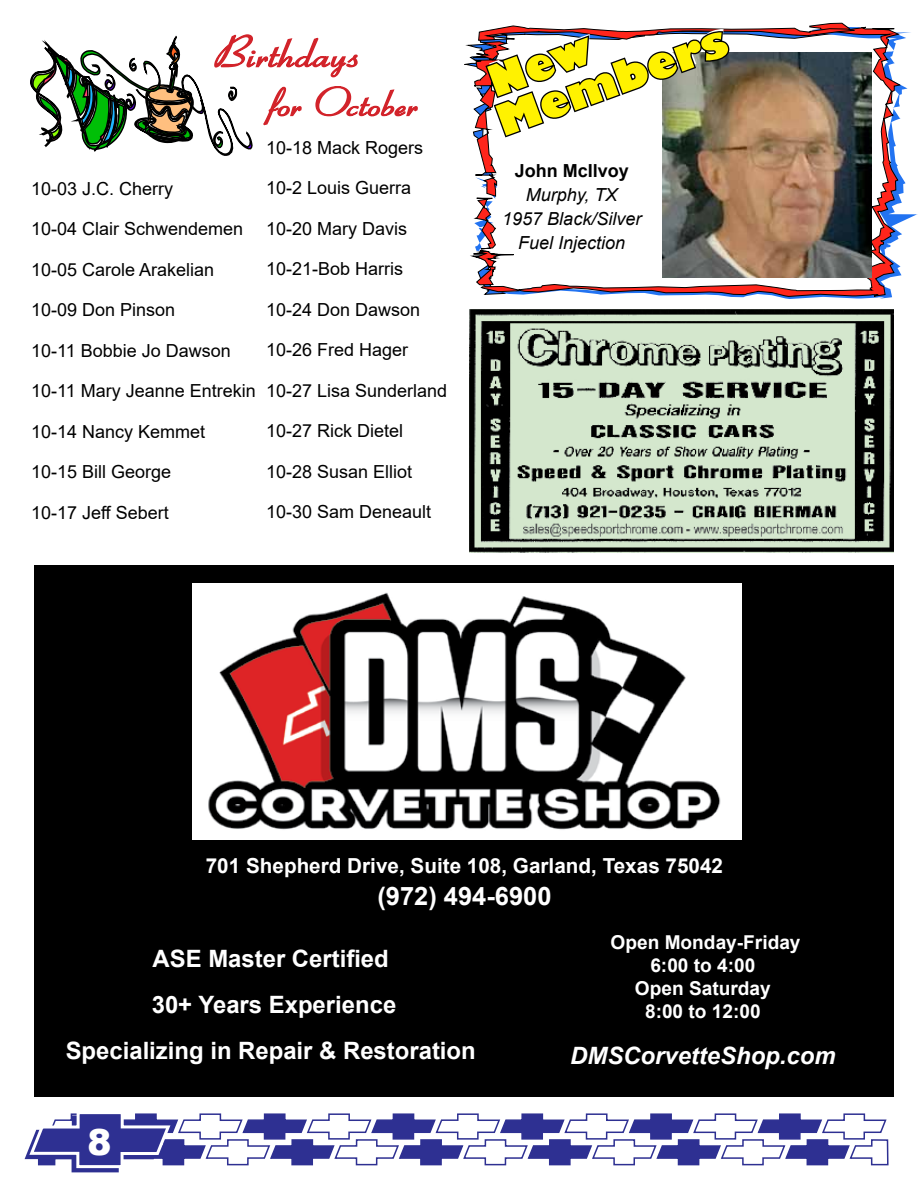
<style>
.page{position:relative;width:918px;height:1188px;background:#fff}
.page>*{position:absolute;margin:0;border:0;box-sizing:border-box;transform-origin:0 0}
.t1{font:44.55px "Bow Normal";color:#d2232a;scale:1.38 1}
.t2{font:800 42.3px/39.8px "Gill Sans";color:#fff200}
.t3{font:40.8px "Bow Normal";color:#d2232a;scale:1.38 1}
.t4{font:900 36px "Arial";color:#fff}
.t5{font:700 25.5px "Arial";color:#fff}
.t6{font:700 23.85px/46.2px "Arial";color:#fff;text-align:center}
.t7{font:italic 700 23.85px "Arial";color:#fff}
.t8{font:700 20.7px "Arial";color:#fff}
.t9{font:700 19.05px/23px "Arial";color:#fff;text-align:center}
.t10{font:18px "Arial";color:#000}
.t11{font:italic 18px/24px "Arial";color:#000;text-align:center}
.t12{font:700 18px "Arial";color:#000}
</style>
<div class="page">
<svg style="left:657px;top:23px;width:255px;height:274px"></svg>
<img style="left:860px;top:52px;width:11px;height:225px">
<svg style="left:24px;top:1113px;width:865px;height:60px"></svg>
<div style="left:35px;top:565px;width:859px;height:532px;background:#000"></div>
<img style="left:192px;top:583px;width:549px;height:257px">
<svg style="left:30px;top:34px;width:388px;height:122px"></svg>
<img style="left:470px;top:309px;width:424px;height:244px">
<img style="left:464px;top:25px;width:396px;height:270px">
<h1 class="t1" style="left:220px;top:26px;width:107px">Birthdays</h1>
<h3 class="t3" style="left:274px;top:79px;width:110px">for October</h3>
<p class="t10" style="left:31px;top:176px;width:144px">10-03 J.C. Cherry</p>
<p class="t10" style="left:31px;top:216px;width:214px">10-04 Clair Schwendemen</p>
<p class="t10" style="left:31px;top:257px;width:185px">10-05 Carole Arakelian</p>
<p class="t10" style="left:31px;top:297px;width:146px">10-09 Don Pinson</p>
<p class="t10" style="left:31px;top:338px;width:201px">10-11 Bobbie Jo Dawson</p>
<p class="t10" style="left:31px;top:378px;width:226px">10-11 Mary Jeanne Entrekin</p>
<p class="t10" style="left:31px;top:419px;width:176px">10-14 Nancy Kemmet</p>
<p class="t10" style="left:31px;top:459px;width:142px">10-15 Bill George</p>
<p class="t10" style="left:31px;top:500px;width:139px">10-17 Jeff Sebert</p>
<p class="t10" style="left:266px;top:135px;width:159px">10-18 Mack Rogers</p>
<p class="t10" style="left:266px;top:176px;width:147px">10-2 Louis Guerra</p>
<p class="t10" style="left:266px;top:216px;width:143px">10-20 Mary Davis</p>
<p class="t10" style="left:266px;top:257px;width:139px">10-21-Bob Harris</p>
<p class="t10" style="left:266px;top:297px;width:156px">10-24 Don Dawson</p>
<p class="t10" style="left:266px;top:338px;width:144px">10-26 Fred Hager</p>
<p class="t10" style="left:266px;top:378px;width:183px">10-27 Lisa Sunderland</p>
<p class="t10" style="left:266px;top:419px;width:139px">10-27 Rick Dietel</p>
<p class="t10" style="left:266px;top:459px;width:148px">10-28 Susan Elliot</p>
<p class="t10" style="left:266px;top:500px;width:167px">10-30 Sam Deneault</p>
<h2 class="t2" style="left:479px;top:69px;width:244px;rotate:-20deg">New<br>Members</h2>
<p class="t12" style="left:515px;top:158px;width:116px">John McIlvoy</p>
<p class="t11" style="left:502px;top:183px;width:141px">Murphy, TX<br>1957 Black/Silver<br>Fuel Injection</p>
<p class="t8" style="left:206px;top:851px;width:519px">701 Shepherd Drive, Suite 108, Garland, Texas 75042</p>
<h3 class="t5" style="left:377px;top:878px;width:176px">(972) 494-6900</h3>
<p class="t9" style="left:611px;top:931px;width:192px">Open Monday-Friday<br>6:00 to 4:00<br>Open Saturday<br>8:00 to 12:00</p>
<h3 class="t7" style="left:570px;top:1040px;width:267px">DMSCorvetteShop.com</h3>
<h3 class="t6" style="left:66px;top:936px;width:412px">ASE Master Certified<br>30+ Years Experience<br>Specializing in Repair &amp; Restoration</h3>
<h3 class="t4" style="left:87px;top:1116px;width:26px">8</h3>
</div>
